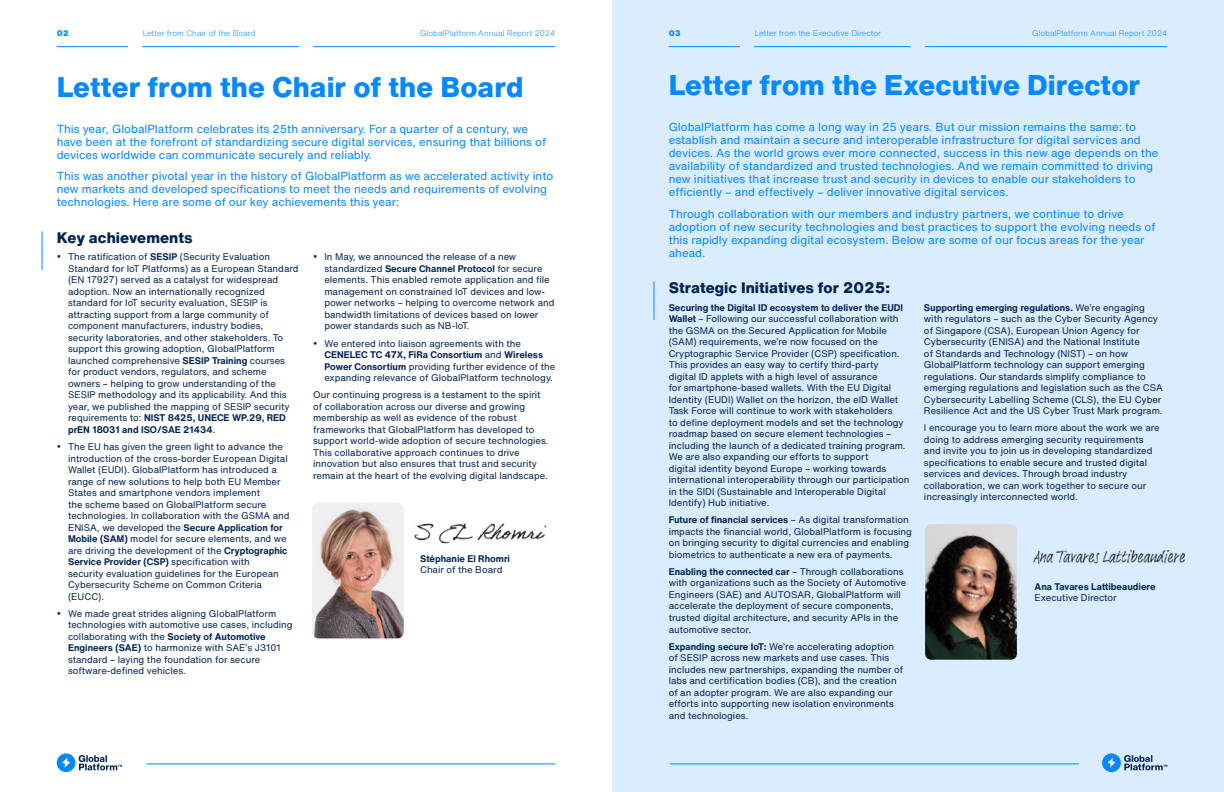
<style>
.page{position:relative;width:1224px;height:792px;background:#fff}
.page>*{position:absolute;margin:0;border:0;box-sizing:border-box;transform-origin:0 0}
.t1{font:800 28px "Helvetica Now Text";color:#0688ff}
.t2{font:800 15px "Helvetica Now Text";color:#002353}
.t3{font:11.5px/13px "Helvetica Now Text";color:#0688ff}
.t4{font:9.5px/11.5px "Helvetica Now Text";color:#002353}
.t5{font:700 9.5px "Helvetica Now Text";color:#002353}
.t6{font:300 8px "Helvetica Now Text";color:#0688ff}
.t7{font:900 8px "Helvetica Now Text";color:#0688ff}
.s1{font-weight:700}
</style>
<div class="page">
<div style="left:612px;top:0;width:612px;height:792px;background:#daedff"></div>
<hr style="left:654px;top:282px;width:1px;height:38px;background:#0688ff">
<hr style="left:42px;top:232px;width:1px;height:38px;background:#0688ff">
<img style="left:414px;top:523px;width:133px;height:21px">
<img style="left:312px;top:503px;width:92px;height:135px">
<img style="left:925px;top:524px;width:92px;height:136px">
<img style="left:1033px;top:550px;width:152px;height:14px">
<hr style="left:57px;top:46px;width:71px;height:1px;background:#0688ff">
<hr style="left:669px;top:46px;width:71px;height:1px;background:#0688ff">
<hr style="left:142px;top:46px;width:157px;height:1px;background:#0688ff">
<hr style="left:754px;top:46px;width:157px;height:1px;background:#0688ff">
<hr style="left:313px;top:46px;width:242px;height:1px;background:#0688ff">
<hr style="left:925px;top:46px;width:242px;height:1px;background:#0688ff">
<svg style="left:57px;top:753px;width:65px;height:19px"></svg>
<svg style="left:1102px;top:753px;width:65px;height:19px"></svg>
<hr style="left:670px;top:764px;width:409px;height:1px;background:#0688ff">
<hr style="left:146px;top:764px;width:409px;height:1px;background:#0688ff">
<p class="t7" style="left:57px;top:27px;width:14px">02</p>
<p class="t6" style="left:143px;top:27px;width:114px">Letter from Chair of the Board</p>
<p class="t6" style="left:420px;top:27px;width:137px">GlobalPlatform Annual Report 2024</p>
<p class="t7" style="left:669px;top:27px;width:14px">03</p>
<p class="t6" style="left:755px;top:27px;width:128px">Letter from the Executive Director</p>
<p class="t6" style="left:1032px;top:27px;width:137px">GlobalPlatform Annual Report 2024</p>
<h1 class="t1" style="left:57px;top:66px;width:468px">Letter from the Chair of the Board</h1>
<p class="t3" style="left:57px;top:122px;width:491px">This year, GlobalPlatform celebrates its 25th anniversary. For a quarter of a century, we have been at the forefront of standardizing secure digital services, ensuring that billions of devices worldwide can communicate securely and reliably.</p>
<p class="t3" style="left:57px;top:169px;width:498px">This was another pivotal year in the history of GlobalPlatform as we accelerated activity into new markets and developed specifications to meet the needs and requirements of evolving technologies. Here are some of our key achievements this year:</p>
<h2 class="t2" style="left:57px;top:227px;width:138px">Key achievements</h2>
<p class="t4" style="left:68px;top:251px;width:232px;text-indent:-11px">• The ratification of <span class="s1">SESIP</span> (Security Evaluation Standard for IoT Platforms) as a European Standard (EN 17927) served as a catalyst for widespread adoption. Now an internationally recognized standard for IoT security evaluation, SESIP is attracting support from a large community of component manufacturers, industry bodies, security laboratories, and other stakeholders. To support this growing adoption, GlobalPlatform launched comprehensive <span class="s1">SESIP Training</span> courses for product vendors, regulators, and scheme owners – helping to grow understanding of the SESIP methodology and its applicability. And this year, we published the mapping of SESIP security requirements to: <span class="s1">NIST 8425, UNECE WP.29, RED prEN 18031 and ISO/SAE 21434</span>.</p>
<p class="t4" style="left:68px;top:441px;width:223px;text-indent:-11px">• The EU has given the green light to advance the introduction of the cross-border European Digital Wallet (EUDI). GlobalPlatform has introduced a range of new solutions to help both EU Member States and smartphone vendors implement<br>the scheme based on GlobalPlatform secure technologies. In collaboration with the GSMA and ENISA, we developed the <span class="s1">Secure Application for Mobile (SAM)</span> model for secure elements, and we are driving the development of the <span class="s1">Cryptographic Service Provider (CSP)</span> specification with<br>security evaluation guidelines for the European Cybersecurity Scheme on Common Criteria (EUCC).</p>
<p class="t4" style="left:68px;top:607px;width:226px;text-indent:-11px">• We made great strides aligning GlobalPlatform technologies with automotive use cases, including collaborating with the <span class="s1">Society of Automotive Engineers (SAE)</span> to harmonize with SAE’s J3101 standard – laying the foundation for secure software-defined vehicles.</p>
<p class="t4" style="left:324px;top:251px;width:232px;text-indent:-11px">• In May, we announced the release of a new standardized <span class="s1">Secure Channel Protocol</span> for secure elements. This enabled remote application and file management on constrained IoT devices and low&shy;power networks – helping to overcome network and bandwidth limitations of devices based on lower power standards such as NB-IoT.</p>
<p class="t4" style="left:324px;top:337px;width:232px;text-indent:-11px">• We entered into liaison agreements with the <span class="s1">CENELEC TC 47X, FiRa Consortium</span> and <span class="s1">Wireless Power Consortium</span> providing further evidence of the expanding relevance of GlobalPlatform technology.</p>
<p class="t4" style="left:313px;top:389px;width:237px">Our continuing progress is a testament to the spirit of collaboration across our diverse and growing membership as well as evidence of the robust frameworks that GlobalPlatform has developed to support world-wide adoption of secure technologies.<br>This collaborative approach continues to drive innovation but also ensures that trust and security remain at the heart of the evolving digital landscape.</p>
<p class="t5" style="left:420px;top:551px;width:92px">Stéphanie El Rhomri</p>
<p class="t4" style="left:420px;top:564px;width:84px">Chair of the Board</p>
<h1 class="t1" style="left:669px;top:64px;width:473px">Letter from the Executive Director</h1>
<p class="t3" style="left:669px;top:120px;width:491px">GlobalPlatform has come a long way in 25 years. But our mission remains the same: to establish and maintain a secure and interoperable infrastructure for digital services and devices. As the world grows ever more connected, success in this new age depends on the availability of standardized and trusted technologies. And we remain committed to driving new initiatives that increase trust and security in devices to enable our stakeholders to efficiently – and effectively – deliver innovative digital services.</p>
<p class="t3" style="left:669px;top:207px;width:488px">Through collaboration with our members and industry partners, we continue to drive adoption of new security technologies and best practices to support the evolving needs of this rapidly expanding digital ecosystem. Below are some of our focus areas for the year ahead.</p>
<h2 class="t2" style="left:669px;top:277px;width:223px">Strategic Initiatives for 2025:</h2>
<p class="t4" style="left:669px;top:301px;width:242px"><span class="s1">Securing the Digital ID ecosystem to deliver the EUDI Wallet</span> – Following our successful collaboration with the GSMA on the Secured Application for Mobile (SAM) requirements, we’re now focused on the Cryptographic Service Provider (CSP) specification.<br>This provides an easy way to certify third-party<br>digital ID applets with a high level of assurance<br>for smartphone-based wallets. With the EU Digital Identity (EUDI) Wallet on the horizon, the eID Wallet Task Force will continue to work with stakeholders<br>to define deployment models and set the technology roadmap based on secure element technologies – including the launch of a dedicated training program.<br>We are also expanding our efforts to support<br>digital identity beyond Europe – working towards international interoperability through our participation in the SIDI (Sustainable and Interoperable Digital Identify) Hub initiative.</p>
<p class="t4" style="left:669px;top:514px;width:245px"><span class="s1">Future of financial services</span> – As digital transformation impacts the financial world, GlobalPlatform is focusing on bringing security to digital currencies and enabling biometrics to authenticate a new era of payments.</p>
<p class="t4" style="left:669px;top:566px;width:239px"><span class="s1">Enabling the connected car</span> – Through collaborations with organizations such as the Society of Automotive Engineers (SAE) and AUTOSAR, GlobalPlatform will accelerate the deployment of secure components, trusted digital architecture, and security APIs in the automotive sector.</p>
<p class="t4" style="left:669px;top:640px;width:236px"><span class="s1">Expanding secure IoT:</span> We’re accelerating adoption of SESIP across new markets and use cases. This includes new partnerships, expanding the number of labs and certification bodies (CB), and the creation of an adopter program. We are also expanding our efforts into supporting new isolation environments and technologies.</p>
<p class="t4" style="left:924px;top:301px;width:241px"><span class="s1">Supporting emerging regulations.</span> We’re engaging with regulators – such as the Cyber Security Agency of Singapore (CSA), European Union Agency for Cybersecurity (ENISA) and the National Institute<br>of Standards and Technology (NIST) – on how GlobalPlatform technology can support emerging regulations. Our standards simplify compliance to emerging regulations and legislation such as the CSA Cybersecurity Labelling Scheme (CLS), the EU Cyber Resilience Act and the US Cyber Trust Mark program.</p>
<p class="t4" style="left:924px;top:422px;width:237px">I encourage you to learn more about the work we are doing to address emerging security requirements and invite you to join us in developing standardized specifications to enable secure and trusted digital services and devices. Through broad industry collaboration, we can work together to secure our increasingly interconnected world.</p>
<p class="t5" style="left:1035px;top:579px;width:123px">Ana Tavares Lattibeaudiere</p>
<p class="t4" style="left:1035px;top:592px;width:84px">Executive Director</p>
</div>
